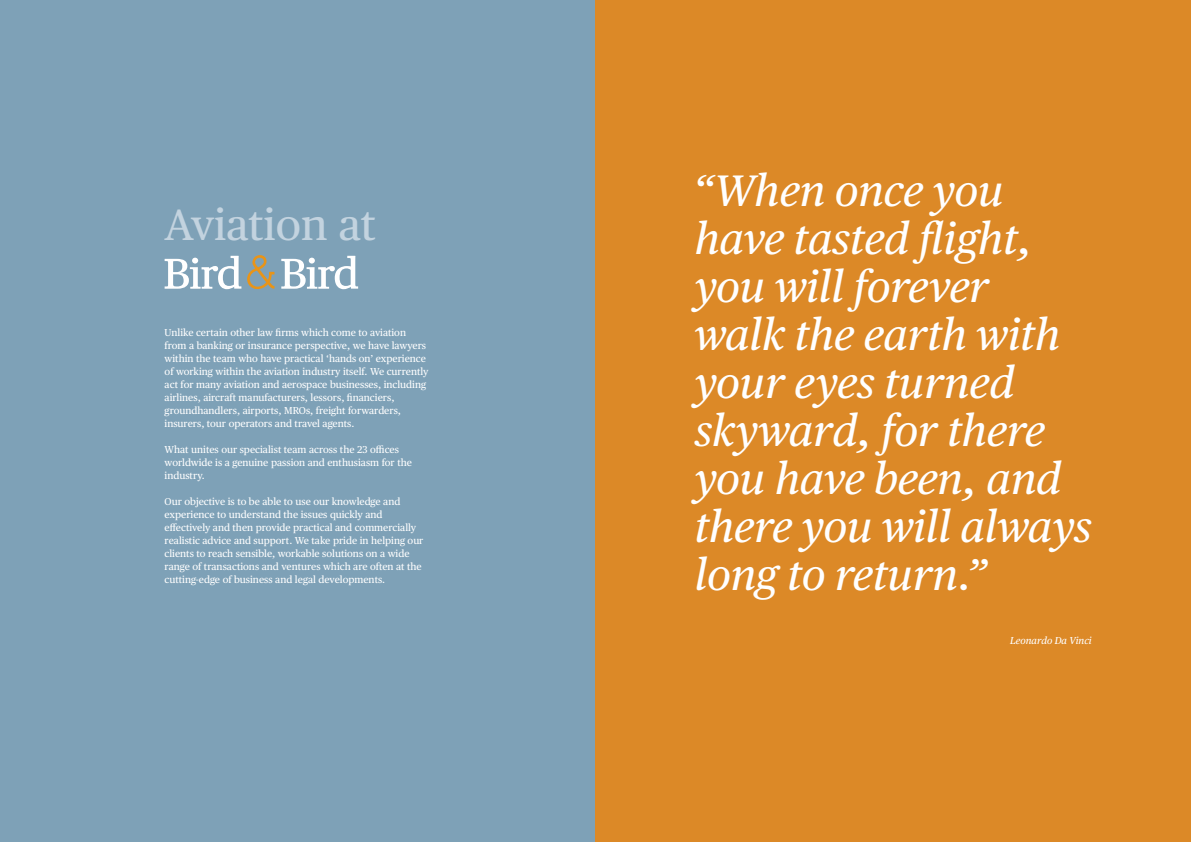
<style>
.page{position:relative;width:1191px;height:842px;background:#fff}
.page>*{position:absolute;margin:0;border:0;box-sizing:border-box;transform-origin:0 0}
.body_text{font:italic 44px/48px "Publico Text";color:#fff}
.body_text-2{font:44px "Publico Text";color:#c3d3df}
.body_text-3{font:10px/13px "Publico Text";color:#fff}
.body_text-4{font:italic 10px "Publico Text";color:#fff}
</style>
<div class="page">
<div style="left:0;top:0;width:595px;height:842px;background:#7ea1b7"></div>
<div style="left:595px;top:0;width:596px;height:842px;background:#dc8927"></div>
<svg style="left:247px;top:255px;width:27px;height:34px"></svg>
<svg style="left:165px;top:256px;width:76px;height:33px"></svg>
<svg style="left:281px;top:256px;width:77px;height:33px"></svg>
<p class="body_text-2" style="left:165px;top:192px;width:213px">Aviation at</p>
<p class="body_text-3" style="left:165px;top:325px;width:265px">Unlike certain other law firms which come to aviation from a banking or insurance perspective, we have lawyers within the team who have practical ‘hands on’ experience of working within the aviation industry itself. We currently act for many aviation and aerospace businesses, including airlines, aircraft manufacturers, lessors, financiers, groundhandlers, airports, MROs, freight forwarders, insurers, tour operators and travel agents.</p>
<p class="body_text-3" style="left:165px;top:442px;width:249px">What unites our specialist team across the 23 offices worldwide is a genuine passion and enthusiasm for the industry.</p>
<p class="body_text-3" style="left:165px;top:494px;width:260px">Our objective is to be able to use our knowledge and experience to understand the issues quickly and effectively and then provide practical and commercially realistic advice and support. We take pride in helping our clients to reach sensible, workable solutions on a wide range of transactions and ventures which are often at the cutting-edge of business and legal developments.</p>
<p class="body_text" style="left:694px;top:164px;width:398px">“When once you have tasted flight, you will forever<br>walk the earth with your eyes turned skyward, for there you have been, and there you will always long to return.”</p>
<p class="body_text-4" style="left:1010px;top:633px;width:83px">Leonardo Da Vinci</p>
</div>
